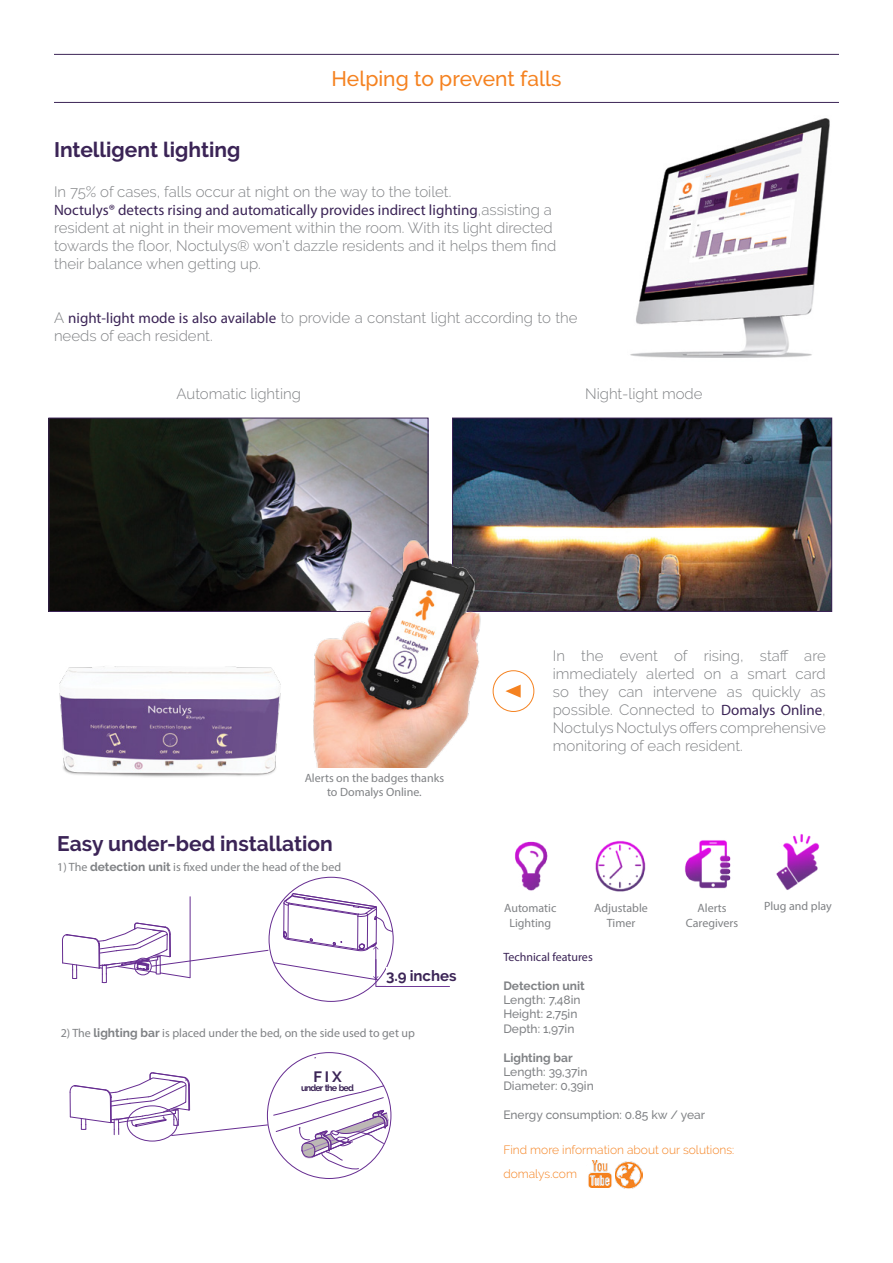
<style>
.page{position:relative;width:893px;height:1263px;background:#fff}
.page>*{position:absolute;margin:0;border:0;box-sizing:border-box;transform-origin:0 0}
.t1{font:700 21px "Raleway";color:#3b2456}
.t2{font:500 21px "Raleway";color:#f58220}
.t3{font:19.65px "Raleway";color:#533975}
.t4{font:300 15px/18px "Raleway";color:#808285}
.t5{font:15px "Myriad Pro";color:#3b2456}
.t6{font:700 15px "Raleway";color:#3b2456}
.t7{font:14.7px "Raleway";color:#533975}
.t8{font:12px/14.4px "Myriad Pro";color:#808285;text-align:center}
.t9{font:500 12px/14.4px "Raleway";color:#808285}
.t10{font:300 12px/24px "Raleway";color:#f58220}
.t11{font:700 12px "Raleway";color:#808285}
.t12{font:12px "Myriad Pro";color:#3b2456}
.t13{font:700 9px "Raleway";letter-spacing:-.1em;color:#3b2456}
.t14{font:8.4px "Raleway";color:#533975}
.s1{font-family:"Raleway";font-weight:300;color:#808285}
.s2{font-family:"Myriad Pro";font-weight:400;color:#3b2456}
.s3{font-family:"Raleway";font-weight:700}
</style>
<div class="page">
<img style="left:515px;top:841px;width:33px;height:50px">
<img style="left:776px;top:834px;width:44px;height:56px">
<img style="left:684px;top:840px;width:47px;height:49px">
<img style="left:588px;top:1161px;width:54px;height:28px">
<img style="left:595px;top:840px;width:51px;height:52px">
<img style="left:630px;top:118px;width:200px;height:240px">
<hr style="left:54px;top:54px;width:785px;height:1px;background:#3b2456">
<hr style="left:54px;top:102px;width:785px;height:1px;background:#3b2456">
<img style="left:50px;top:420px;width:376px;height:190px">
<div style="left:48px;top:418px;width:380px;height:194px;border:1px solid #3b2456"></div>
<img style="left:454px;top:420px;width:376px;height:190px">
<div style="left:452px;top:418px;width:380px;height:194px;border:1px solid #3b2456"></div>
<img style="left:59px;top:666px;width:217px;height:111px">
<img style="left:232px;top:519px;width:257px;height:248px">
<div style="left:493px;top:670px;width:41px;height:42px;border:1px solid #f58220;border-radius:50%"></div>
<svg style="left:505px;top:685px;width:16px;height:13px"></svg>
<hr style="left:376px;top:986px;width:74px;height:1px;background:#662d91">
<svg style="left:62px;top:893px;width:332px;height:93px"></svg>
<div style="left:134px;top:958px;width:18px;height:17px;border:1px solid #662d91;border-radius:50%"></div>
<svg style="left:70px;top:1071px;width:318px;height:99px"></svg>
<div style="left:386px;top:967px;width:71px;height:19px;background:#fff"></div>
<div style="left:294px;top:1068px;width:67px;height:23px;background:#fff"></div>
<h1 class="t1" style="left:54px;top:138px;width:188px">Intelligent lighting</h1>
<h1 class="t2" style="left:332px;top:66px;width:231px">Helping to prevent falls</h1>
<p class="t4" style="left:54px;top:183px;width:399px">In 75% of cases, falls occur at night on the way to the toilet.</p>
<p class="t5" style="left:54px;top:201px;width:499px">Noctulys® detects rising and automatically provides indirect lighting<span class="s1">,assisting a</span></p>
<p class="t4" style="left:54px;top:219px;width:504px">resident at night in their movement within the room. With its light directed towards the floor, Noctulys® won’t dazzle residents and it helps them find their balance when getting up.</p>
<p class="t4" style="left:54px;top:309px;width:525px">A <span class="s2">night-light mode is also available</span> to provide a constant light according to the needs of each resident.</p>
<p class="t4" style="left:177px;top:384px;width:126px">Automatic lighting</p>
<p class="t4" style="left:585px;top:384px;width:119px">Night-light mode</p>
<p class="t8" style="left:305px;top:771px;width:141px">Alerts on the badges thanks to Domalys Online.</p>
<h1 class="t1" style="left:57px;top:831px;width:277px">Easy under-bed installation</h1>
<p class="t8" style="left:57px;top:860px;width:285px">1) The <span class="s3">detection unit</span> is fixed under the head of the bed</p>
<p class="t6" style="left:386px;top:967px;width:72px">3.9 inches</p>
<h2 class="t3" style="left:388px;top:965px;width:56px">10 cm</h2>
<p class="t8" style="left:61px;top:1025px;width:356px">2) The <span class="s3">lighting bar</span> is placed under the bed, on the side used to get up</p>
<p class="t6" style="left:313px;top:1068px;width:30px">FIX</p>
<p class="t13" style="left:301px;top:1083px;width:54px">under the bed</p>
<p class="t7" style="left:298px;top:1069px;width:42px">FIXER</p>
<p class="t14" style="left:300px;top:1082px;width:38px">sous le lit</p>
<p class="t4" style="left:553px;top:647px;width:275px;text-align:justify">In the event of rising, staff are immediately alerted on a smart card so they can intervene as quickly as possible. Connected to <span class="s2">Domalys Online</span>, Noctulys Noctulys offers comprehensive monitoring of each resident.</p>
<p class="t8" style="left:504px;top:901px;width:54px">Automatic<br>Lighting</p>
<p class="t8" style="left:594px;top:901px;width:55px">Adjustable<br>Timer</p>
<p class="t8" style="left:686px;top:901px;width:54px">Alerts<br>Caregivers</p>
<p class="t8" style="left:764px;top:899px;width:69px">Plug and play</p>
<p class="t12" style="left:503px;top:949px;width:91px">Technical features</p>
<p class="t11" style="left:503px;top:978px;width:83px">Detection unit</p>
<p class="t9" style="left:503px;top:993px;width:79px">Length: 7,48in<br>Height: 2,75in<br>Depth: 1,97in</p>
<p class="t11" style="left:503px;top:1050px;width:71px">Lighting bar</p>
<p class="t9" style="left:503px;top:1065px;width:92px">Length: 39,37in<br>Diameter: 0,39in</p>
<p class="t9" style="left:503px;top:1108px;width:203px">Energy consumption: 0.85 kw / year</p>
<p class="t10" style="left:503px;top:1137px;width:232px">Find more information about our solutions: domalys.com</p>
</div>
